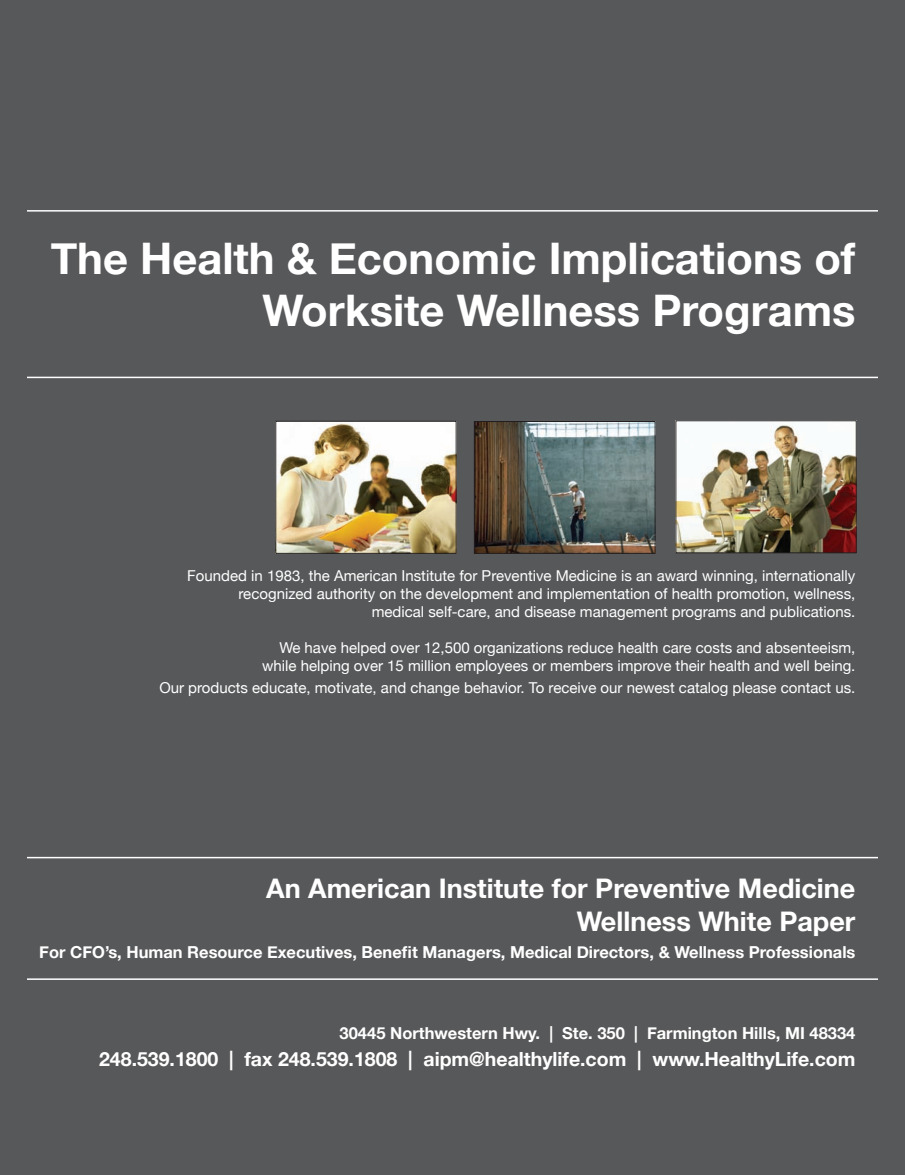
<style>
.page{position:relative;width:905px;height:1175px;background:#fff}
.page>*{position:absolute;margin:0;border:0;box-sizing:border-box;transform-origin:0 0}
.t1{font:700 43.5px/52.2px "Helvetica Neue";color:#fff;text-align:right}
.t2{font:700 27px/32.4px "Helvetica Neue";color:#fff;text-align:right}
.t3{font:700 19.5px "Helvetica Neue";color:#fff}
.t4{font:700 16.5px "Helvetica Neue";color:#fff}
.t5{font:15px/18px "Helvetica Neue";color:#fff;text-align:right}
</style>
<div class="page">
<div style="left:0;top:0;width:904px;height:1174px;background:#57585a"></div>
<hr style="left:27px;top:210px;width:851px;height:1px;background:#fff">
<hr style="left:27px;top:376px;width:851px;height:2px;background:#fff">
<hr style="left:27px;top:856px;width:851px;height:2px;background:#fff">
<hr style="left:27px;top:978px;width:851px;height:2px;background:#fff">
<img style="left:476px;top:423px;width:177px;height:129px">
<div style="left:474px;top:421px;width:181px;height:133px;border:1px solid #231f20"></div>
<img style="left:677px;top:422px;width:177px;height:129px">
<div style="left:675px;top:420px;width:181px;height:133px;border:1px solid #231f20"></div>
<img style="left:277px;top:423px;width:177px;height:129px">
<div style="left:275px;top:421px;width:181px;height:133px;border:1px solid #231f20"></div>
<h1 class="t1" style="left:51px;top:231px;width:806px">The Health &amp; Economic Implications of<br>Worksite Wellness Programs</h1>
<p class="t5" style="left:187px;top:567px;width:669px">Founded in 1983, the American Institute for Preventive Medicine is an award winning, internationally recognized authority on the development and implementation of health promotion, wellness, medical self-care, and disease management programs and publications.</p>
<p class="t5" style="left:262px;top:639px;width:594px">We have helped over 12,500 organizations reduce health care costs and absenteeism, while helping over 15 million employees or members improve their health and well being.</p>
<p class="t5" style="left:159px;top:678px;width:697px">Our products educate, motivate, and change behavior. To receive our newest catalog please contact us.</p>
<h2 class="t2" style="left:266px;top:872px;width:590px">An American Institute for Preventive Medicine<br>Wellness White Paper</h2>
<p class="t4" style="left:39px;top:941px;width:817px">For CFO’s, Human Resource Executives, Benefit Managers, Medical Directors, &amp; Wellness Professionals</p>
<p class="t4" style="left:339px;top:1022px;width:517px">30445 Northwestern Hwy. | Ste. 350 | Farmington Hills, MI 48334</p>
<h3 class="t3" style="left:99px;top:1046px;width:757px">248.539.1800 | fax 248.539.1808 | aipm@healthylife.com | www.HealthyLife.com</h3>
</div>
